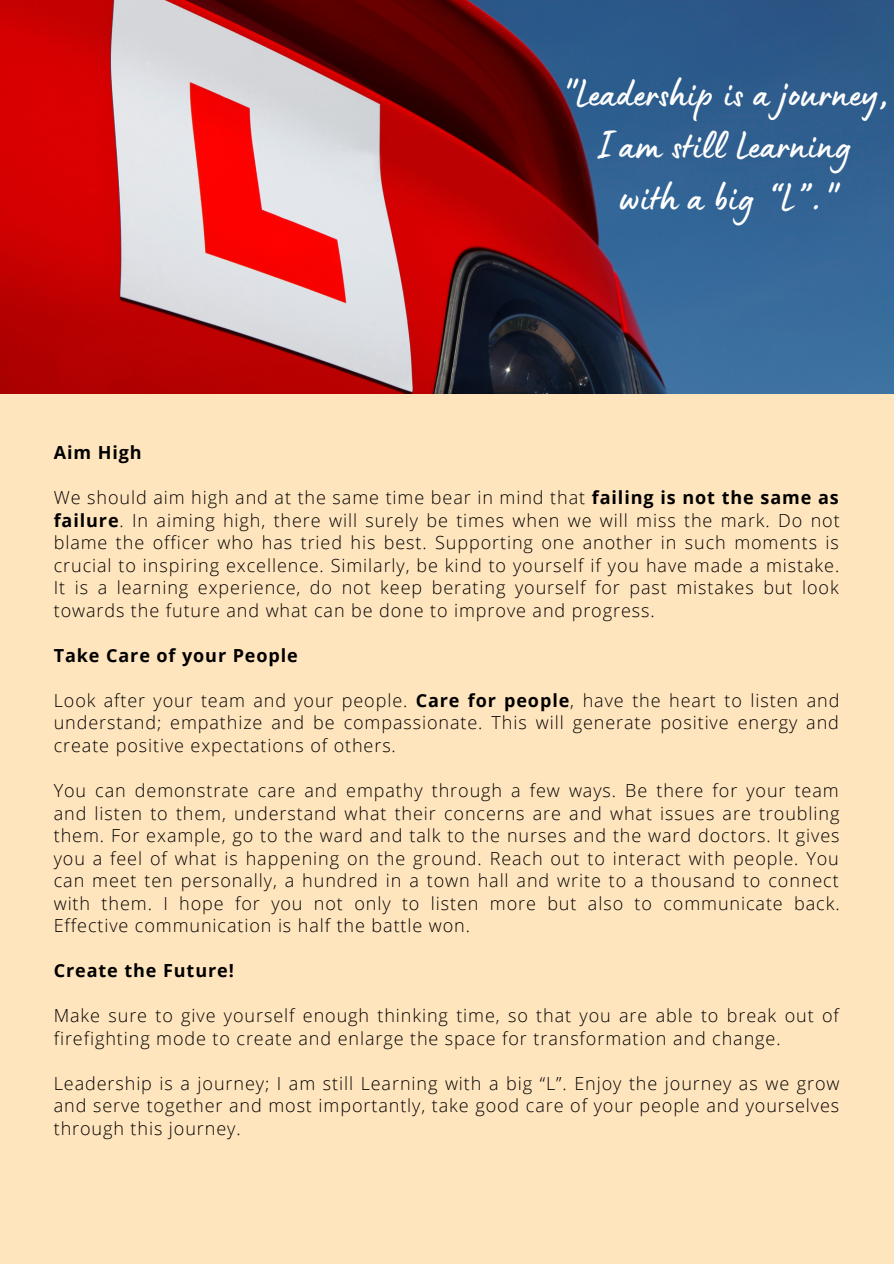
<style>
.page{position:relative;width:894px;height:1264px;background:#fff}
.page>*{position:absolute;margin:0;border:0;box-sizing:border-box;transform-origin:0 0}
.t1{font:40.5px "Lumios Marker";letter-spacing:.02em;color:#fff}
.t2{font:300 18px/22.5px "Open Sans";letter-spacing:.05em;color:#000;text-align:justify}
.t3{font:700 18px "Open Sans";letter-spacing:.05em;color:#000}
.s1{font-weight:700}
</style>
<div class="page">
<div style="left:0;top:0;width:893px;height:1263px;background:#ffe5be"></div>
<img style="left:0;top:0;width:893px;height:393px">
<p class="t1" style="left:561px;top:80px;width:330px">"Leadership is a journey;</p>
<p class="t1" style="left:594px;top:132px;width:257px">I am still Learning</p>
<p class="t1" style="left:618px;top:184px;width:219px">with a big “L”."</p>
<p class="t3" style="left:54px;top:440px;width:89px">Aim High</p>
<p class="t2" style="left:54px;top:486px;width:787px">We should aim high and at the same time bear in mind that <span class="s1">failing is not the same as failure</span>. In aiming high, there will surely be times when we will miss the mark. Do not blame the officer who has tried his best. Supporting one another in such moments is crucial to inspiring excellence. Similarly, be kind to yourself if you have made a mistake.<br>It is a learning experience, do not keep berating yourself for past mistakes but look towards the future and what can be done to improve and progress.</p>
<p class="t3" style="left:54px;top:642px;width:245px">Take Care of your People</p>
<p class="t2" style="left:54px;top:688px;width:787px">Look after your team and your people. <span class="s1">Care for people</span>, have the heart to listen and understand; empathize and be compassionate. This will generate positive energy and create positive expectations of others.</p>
<p class="t2" style="left:54px;top:778px;width:787px">You can demonstrate care and empathy through a few ways. Be there for your team and listen to them, understand what their concerns are and what issues are troubling them. For example, go to the ward and talk to the nurses and the ward doctors. It gives you a feel of what is happening on the ground. Reach out to interact with people. You can meet ten personally, a hundred in a town hall and write to a thousand to connect with them. I hope for you not only to listen more but also to communicate back.<br>Effective communication is half the battle won.</p>
<p class="t3" style="left:54px;top:958px;width:181px">Create the Future!</p>
<p class="t2" style="left:54px;top:1004px;width:786px">Make sure to give yourself enough thinking time, so that you are able to break out of firefighting mode to create and enlarge the space for transformation and change.</p>
<p class="t2" style="left:54px;top:1071px;width:787px">Leadership is a journey; I am still Learning with a big “L”. Enjoy the journey as we grow and serve together and most importantly, take good care of your people and yourselves through this journey.</p>
</div>
